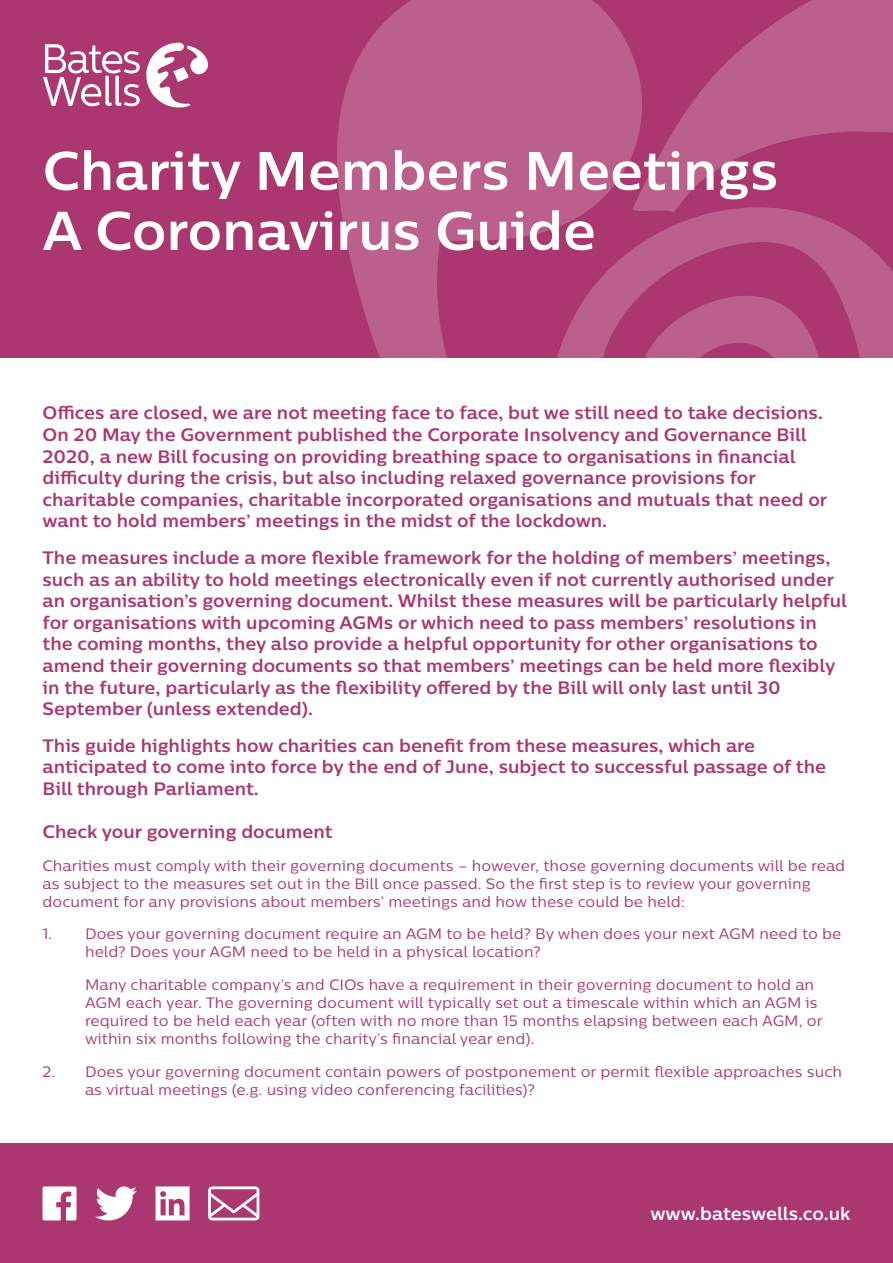
<style>
.page{position:relative;width:893px;height:1263px;background:#fff}
.page>*{position:absolute;margin:0;border:0;box-sizing:border-box;transform-origin:0 0}
.t1{font:700 54px/60px "Centrale Sans";color:#fff}
.t2{font:700 18px/21.6px "Centrale Sans";color:#aa376f}
.t3{font:700 18px "Centrale Sans";color:#fff}
.t4{font:15px/18px "Centrale Sans";color:#aa376f}
</style>
<div class="page">
<div style="left:0;top:0;width:893px;height:357px;background:#aa376f"></div>
<div style="left:0;top:1144px;width:893px;height:119px;background:#aa376f"></div>
<svg style="left:337px;top:0;width:295px;height:357px;fill:#bb5f8c"></svg>
<svg style="left:632px;top:0;width:261px;height:164px;fill:#bb5f8c"></svg>
<svg style="left:528px;top:164px;width:365px;height:193px"></svg>
<svg style="left:43px;top:44px;width:97px;height:62px"></svg>
<svg style="left:146px;top:42px;width:62px;height:66px"></svg>
<svg style="left:43px;top:1186px;width:34px;height:34px"></svg>
<svg style="left:95px;top:1186px;width:42px;height:34px"></svg>
<svg style="left:156px;top:1186px;width:34px;height:34px"></svg>
<svg style="left:208px;top:1186px;width:51px;height:34px"></svg>
<h1 class="t1" style="left:43px;top:140px;width:737px">Charity Members Meetings<br>A Coronavirus Guide</h1>
<p class="t2" style="left:43px;top:402px;width:786px">Offices are closed, we are not meeting face to face, but we still need to take decisions.<br>On 20 May the Government published the Corporate Insolvency and Governance Bill 2020, a new Bill focusing on providing breathing space to organisations in financial difficulty during the crisis, but also including relaxed governance provisions for charitable companies, charitable incorporated organisations and mutuals that need or want to hold members’ meetings in the midst of the lockdown.</p>
<p class="t2" style="left:43px;top:546px;width:806px">The measures include a more flexible framework for the holding of members’ meetings, such as an ability to hold meetings electronically even if not currently authorised under an organisation’s governing document. Whilst these measures will be particularly helpful for organisations with upcoming AGMs or which need to pass members’ resolutions in the coming months, they also provide a helpful opportunity for other organisations to amend their governing documents so that members’ meetings can be held more flexibly in the future, particularly as the flexibility offered by the Bill will only last until 30<br>September (unless extended).</p>
<p class="t2" style="left:43px;top:734px;width:785px">This guide highlights how charities can benefit from these measures, which are anticipated to come into force by the end of June, subject to successful passage of the<br>Bill through Parliament.</p>
<p class="t2" style="left:43px;top:820px;width:292px">Check your governing document</p>
<p class="t4" style="left:43px;top:856px;width:804px">Charities must comply with their governing documents – however, those governing documents will be read as subject to the measures set out in the Bill once passed. So the first step is to review your governing document for any provisions about members’ meetings and how these could be held:</p>
<p class="t4" style="left:85px;top:925px;width:758px;text-indent:-43px">1. Does your governing document require an AGM to be held? By when does your next AGM need to be held? Does your AGM need to be held in a physical location?</p>
<p class="t4" style="left:85px;top:976px;width:739px">Many charitable company’s and CIOs have a requirement in their governing document to hold an AGM each year. The governing document will typically set out a timescale within which an AGM is required to be held each year (often with no more than 15 months elapsing between each AGM, or within six months following the charity’s financial year end).</p>
<p class="t4" style="left:85px;top:1063px;width:759px;text-indent:-43px">2. Does your governing document contain powers of postponement or permit flexible approaches such as virtual meetings (e.g. using video conferencing facilities)?</p>
<p class="t3" style="left:650px;top:1202px;width:201px">www.bateswells.co.uk</p>
</div>
